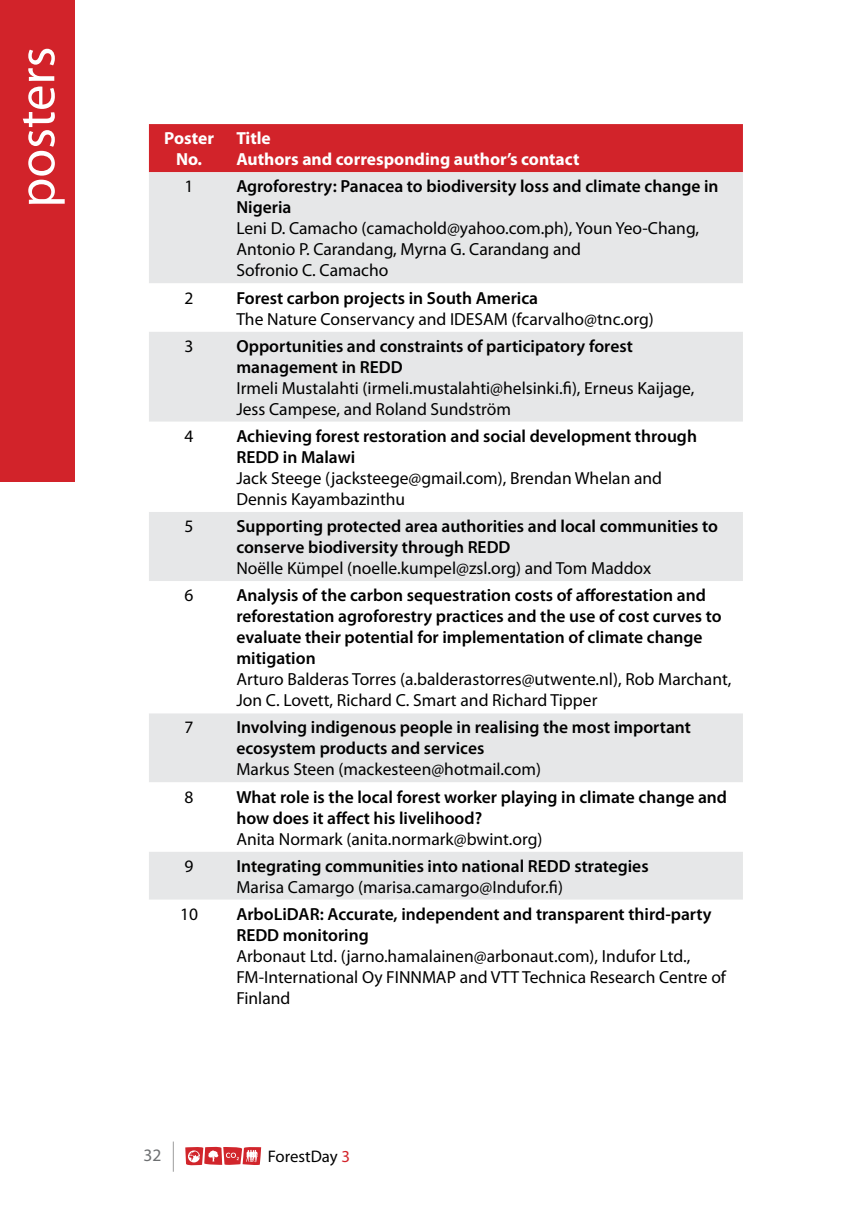
<style>
.page{position:relative;width:844px;height:1216px;background:#fff}
.page>*{position:absolute;margin:0;border:0;box-sizing:border-box;transform-origin:0 0}
.t1{font:52.5px "Myriad Pro";color:#fff}
.t2{font:600 17.5px/21px "Myriad Pro";color:#000}
.t3{font:17.5px/21px "Myriad Pro";color:#000}
.t4{font:700 17.5px/21px "Myriad Pro";color:#fff;text-align:center}
.t5{font:17.5px "Myriad Pro";color:#6d6f71}
.t6{font:16.8px "Myriad Pro";color:#000}
.s1{color:#d2232a}
</style>
<div class="page">
<hr style="left:173px;top:1141px;width:1px;height:30px;background:#000">
<svg style="left:185px;top:1146px;width:76px;height:20px"></svg>
<div style="left:0;top:0;width:74px;height:481px;background:#d2232a"></div>
<div style="left:149px;top:124px;width:593px;height:48px;background:#d2232a"></div>
<div style="left:149px;top:172px;width:593px;height:111px;background:#e6e7e8"></div>
<svg style="left:149px;top:332px;width:593px;height:568px"></svg>
<h1 class="t1" style="left:4px;top:207px;width:162px;rotate:-90deg">posters</h1>
<p class="t4" style="left:164px;top:127px;width:51px">Poster<br>No.</p>
<p class="t4" style="left:236px;top:127px;width:344px;text-align:left">Title<br>Authors and corresponding author’s contact</p>
<p class="t3" style="left:185px;top:176px;width:10px">1</p>
<p class="t2" style="left:236px;top:175px;width:483px">Agroforestry: Panacea to biodiversity loss and climate change in<br>Nigeria</p>
<p class="t3" style="left:236px;top:218px;width:464px">Leni D. Camacho (camachold@yahoo.com.ph), Youn Yeo-Chang,<br>Antonio P. Carandang, Myrna G. Carandang and<br>Sofronio C. Camacho</p>
<p class="t3" style="left:185px;top:287px;width:10px">2</p>
<p class="t2" style="left:236px;top:287px;width:303px">Forest carbon projects in South America</p>
<p class="t3" style="left:236px;top:308px;width:419px">The Nature Conservancy and IDESAM (fcarvalho@tnc.org)</p>
<p class="t3" style="left:185px;top:335px;width:10px">3</p>
<p class="t2" style="left:236px;top:335px;width:398px">Opportunities and constraints of participatory forest management in REDD</p>
<p class="t3" style="left:236px;top:377px;width:459px">Irmeli Mustalahti (irmeli.mustalahti@helsinki.fi), Erneus Kaijage,<br>Jess Campese, and Roland Sundström</p>
<p class="t3" style="left:185px;top:425px;width:10px">4</p>
<p class="t2" style="left:236px;top:425px;width:462px">Achieving forest restoration and social development through<br>REDD in Malawi</p>
<p class="t3" style="left:236px;top:467px;width:427px">Jack Steege (jacksteege@gmail.com), Brendan Whelan and<br>Dennis Kayambazinthu</p>
<p class="t3" style="left:185px;top:515px;width:10px">5</p>
<p class="t2" style="left:236px;top:515px;width:483px">Supporting protected area authorities and local communities to conserve biodiversity through REDD</p>
<p class="t3" style="left:236px;top:557px;width:416px">Noëlle Kümpel (noelle.kumpel@zsl.org) and Tom Maddox</p>
<p class="t3" style="left:185px;top:584px;width:10px">6</p>
<p class="t2" style="left:236px;top:584px;width:487px">Analysis of the carbon sequestration costs of afforestation and reforestation agroforestry practices and the use of cost curves to evaluate their potential for implementation of climate change mitigation</p>
<p class="t3" style="left:236px;top:668px;width:496px">Arturo Balderas Torres (a.balderastorres@utwente.nl), Rob Marchant,<br>Jon C. Lovett, Richard C. Smart and Richard Tipper</p>
<p class="t3" style="left:185px;top:716px;width:10px">7</p>
<p class="t2" style="left:236px;top:716px;width:456px">Involving indigenous people in realising the most important ecosystem products and services</p>
<p class="t3" style="left:236px;top:758px;width:306px">Markus Steen (mackesteen@hotmail.com)</p>
<p class="t3" style="left:185px;top:785px;width:10px">8</p>
<p class="t2" style="left:236px;top:785px;width:492px">What role is the local forest worker playing in climate change and how does it affect his livelihood?</p>
<p class="t3" style="left:236px;top:827px;width:307px">Anita Normark (anita.normark@bwint.org)</p>
<p class="t3" style="left:185px;top:855px;width:10px">9</p>
<p class="t2" style="left:236px;top:854px;width:413px">Integrating communities into national REDD strategies</p>
<p class="t3" style="left:236px;top:876px;width:328px">Marisa Camargo (marisa.camargo@Indufor.fi)</p>
<p class="t3" style="left:180px;top:903px;width:19px">10</p>
<p class="t2" style="left:236px;top:903px;width:476px">ArboLiDAR: Accurate, independent and transparent third-party<br>REDD monitoring</p>
<p class="t3" style="left:236px;top:945px;width:491px">Arbonaut Ltd. (jarno.hamalainen@arbonaut.com), Indufor Ltd.,<br>FM-International Oy FINNMAP and VTT Technica Research Centre of<br>Finland</p>
<p class="t5" style="left:143px;top:1144px;width:19px">32</p>
<p class="t6" style="left:268px;top:1146px;width:84px">ForestDay <span class="s1">3</span></p>
</div>
